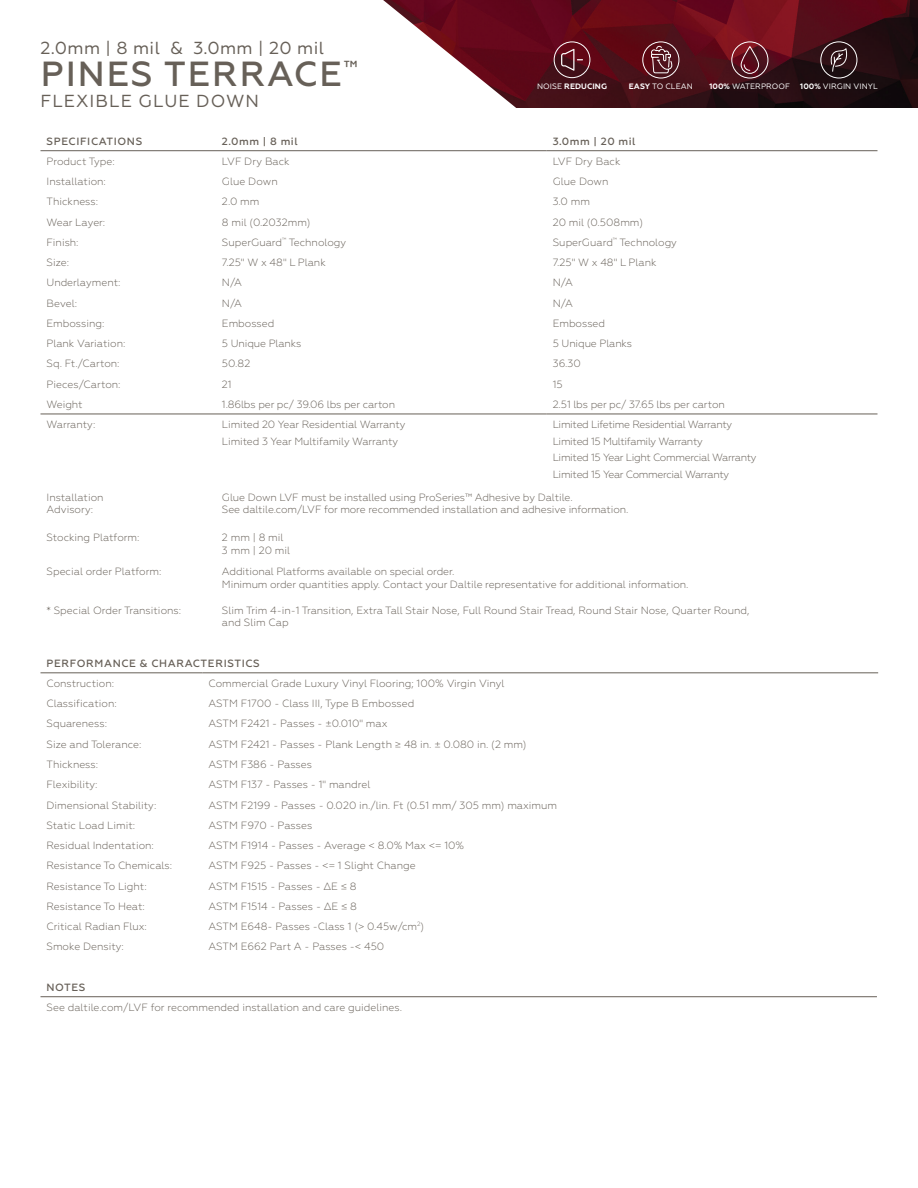
<style>
.page{position:relative;width:918px;height:1188px;background:#fff}
.page>*{position:absolute;margin:0;border:0;box-sizing:border-box;transform-origin:0 0}
.t1{font:500 34.8px "Geometria";letter-spacing:.055em;color:#676058}
.t2{font:17.4px "Geometria";letter-spacing:.025em;color:#676058}
.t3{font:17.4px "Geometria";letter-spacing:.06em;color:#676058}
.t4{font:300 10.5px/12.6px "Geometria";color:#676058}
.t5{font:300 10.5px/16.6px "Geometria";letter-spacing:-.03em;color:#676058}
.t6{font:500 10.5px "Geometria";letter-spacing:.06em;color:#676058}
.t7{font:7.8px "Geometria";letter-spacing:.01em;color:#fff}
.t8{font:700 7.8px "Geometria";letter-spacing:.01em;color:#fff}
.s1{font-weight:400}
.s2{font-weight:700}
</style>
<div class="page">
<img style="left:383px;top:0;width:535px;height:108px">
<hr style="left:40px;top:150px;width:176px;height:1px;background:#676058">
<hr style="left:216px;top:150px;width:331px;height:1px;background:#676058">
<hr style="left:547px;top:150px;width:331px;height:1px;background:#676058">
<hr style="left:40px;top:414px;width:176px;height:1px;background:#676058">
<hr style="left:216px;top:414px;width:331px;height:1px;background:#676058">
<hr style="left:547px;top:414px;width:331px;height:1px;background:#676058">
<hr style="left:40px;top:672px;width:162px;height:1px;background:#676058">
<hr style="left:202px;top:672px;width:676px;height:1px;background:#676058">
<hr style="left:40px;top:996px;width:837px;height:1px;background:#676058">
<div style="left:554px;top:41px;width:36px;height:37px;border:1px solid #fff;border-radius:50%"></div>
<svg style="left:561px;top:49px;width:22px;height:22px"></svg>
<svg style="left:740px;top:47px;width:20px;height:27px"></svg>
<div style="left:731px;top:41px;width:37px;height:37px;border:1px solid #fff;border-radius:50%"></div>
<div style="left:642px;top:41px;width:37px;height:37px;border:1px solid #fff;border-radius:50%"></div>
<svg style="left:651px;top:0;width:21px;height:74px;background:#6b2731"></svg>
<div style="left:820px;top:41px;width:37px;height:37px;border:1px solid #fff;border-radius:50%"></div>
<svg style="left:830px;top:49px;width:21px;height:23px"></svg>
<h2 class="t2" style="left:40px;top:38px;width:285px">2.0mm | 8 mil &amp; 3.0mm | 20 mil</h2>
<h1 class="t1" style="left:41px;top:54px;width:319px">PINES TERRACE<sup>™</sup></h1>
<h2 class="t3" style="left:41px;top:91px;width:220px">FLEXIBLE GLUE DOWN</h2>
<p class="t6" style="left:47px;top:135px;width:97px">SPECIFICATIONS</p>
<p class="t6" style="left:222px;top:135px;width:77px">2.0mm | 8 mil</p>
<p class="t6" style="left:553px;top:135px;width:84px">3.0mm | 20 mil</p>
<p class="t4" style="left:46px;top:155px;width:70px">Product Type:</p>
<p class="t4" style="left:222px;top:155px;width:69px">LVF Dry Back</p>
<p class="t4" style="left:553px;top:155px;width:69px">LVF Dry Back</p>
<p class="t4" style="left:46px;top:175px;width:61px">Installation:</p>
<p class="t4" style="left:222px;top:175px;width:57px">Glue Down</p>
<p class="t4" style="left:553px;top:175px;width:57px">Glue Down</p>
<p class="t4" style="left:46px;top:195px;width:53px">Thickness:</p>
<p class="t4" style="left:222px;top:195px;width:39px">2.0 mm</p>
<p class="t4" style="left:553px;top:195px;width:39px">3.0 mm</p>
<p class="t4" style="left:46px;top:216px;width:60px">Wear Layer:</p>
<p class="t4" style="left:222px;top:216px;width:90px">8 mil (0.2032mm)</p>
<p class="t4" style="left:553px;top:216px;width:92px">20 mil (0.508mm)</p>
<p class="t4" style="left:46px;top:236px;width:34px">Finish:</p>
<p class="t4" style="left:222px;top:236px;width:126px">SuperGuard<sup>™</sup> Technology</p>
<p class="t4" style="left:553px;top:236px;width:126px">SuperGuard<sup>™</sup> Technology</p>
<p class="t4" style="left:46px;top:256px;width:24px">Size:</p>
<p class="t4" style="left:222px;top:256px;width:105px">7.25" W x 48" L Plank</p>
<p class="t4" style="left:553px;top:256px;width:105px">7.25" W x 48" L Plank</p>
<p class="t4" style="left:46px;top:276px;width:76px">Underlayment:</p>
<p class="t4" style="left:222px;top:276px;width:22px">N/A</p>
<p class="t4" style="left:553px;top:276px;width:22px">N/A</p>
<p class="t4" style="left:46px;top:297px;width:32px">Bevel:</p>
<p class="t4" style="left:222px;top:297px;width:22px">N/A</p>
<p class="t4" style="left:553px;top:297px;width:22px">N/A</p>
<p class="t4" style="left:46px;top:317px;width:59px">Embossing:</p>
<p class="t4" style="left:222px;top:317px;width:54px">Embossed</p>
<p class="t4" style="left:553px;top:317px;width:54px">Embossed</p>
<p class="t4" style="left:46px;top:337px;width:80px">Plank Variation:</p>
<p class="t4" style="left:222px;top:337px;width:81px">5 Unique Planks</p>
<p class="t4" style="left:553px;top:337px;width:81px">5 Unique Planks</p>
<p class="t4" style="left:46px;top:357px;width:75px">Sq. Ft./Carton:</p>
<p class="t4" style="left:222px;top:357px;width:30px">50.82</p>
<p class="t4" style="left:553px;top:357px;width:30px">36.30</p>
<p class="t4" style="left:46px;top:378px;width:76px">Pieces/Carton:</p>
<p class="t4" style="left:222px;top:378px;width:11px">21</p>
<p class="t4" style="left:553px;top:378px;width:11px">15</p>
<p class="t4" style="left:46px;top:398px;width:38px">Weight</p>
<p class="t4" style="left:222px;top:398px;width:175px">1.86lbs per pc/ 39.06 lbs per carton</p>
<p class="t4" style="left:553px;top:398px;width:173px">2.51 lbs per pc/ 37.65 lbs per carton</p>
<p class="t4" style="left:46px;top:418px;width:50px">Warranty:</p>
<p class="t4" style="left:222px;top:416px;width:185px;line-height:16.6px">Limited 20 Year Residential Warranty<br>Limited 3 Year Multifamily Warranty</p>
<p class="t5" style="left:553px;top:416px;width:205px">Limited Lifetime Residential Warranty Limited 15 Multifamily Warranty<br>Limited 15 Year Light Commercial Warranty Limited 15 Year Commercial Warranty</p>
<p class="t4" style="left:46px;top:491px;width:59px">Installation<br>Advisory:</p>
<p class="t4" style="left:222px;top:491px;width:408px">Glue Down LVF must be installed using ProSeries™ Adhesive by Daltile.<br>See daltile.com/LVF for more recommended installation and adhesive information.</p>
<p class="t4" style="left:46px;top:531px;width:94px">Stocking Platform:</p>
<p class="t4" style="left:222px;top:531px;width:70px">2 mm | 8 mil<br>3 mm | 20 mil</p>
<p class="t4" style="left:46px;top:565px;width:116px">Special order Platform:</p>
<p class="t4" style="left:222px;top:565px;width:468px">Additional Platforms available on special order.<br>Minimum order quantities apply. Contact your Daltile representative for additional information.</p>
<p class="t4" style="left:46px;top:604px;width:136px">* Special Order Transitions:</p>
<p class="t4" style="left:222px;top:604px;width:529px">Slim Trim 4-in-1 Transition, Extra Tall Stair Nose, Full Round Stair Tread, Round Stair Nose, Quarter Round, and Slim Cap</p>
<p class="t6" style="left:47px;top:657px;width:215px">PERFORMANCE &amp; CHARACTERISTICS</p>
<p class="t4" style="left:46px;top:677px;width:69px">Construction:</p>
<p class="t4" style="left:209px;top:677px;width:297px">Commercial Grade Luxury Vinyl Flooring; 100% Virgin Vinyl</p>
<p class="t4" style="left:46px;top:697px;width:72px">Classification:</p>
<p class="t4" style="left:209px;top:697px;width:207px">ASTM F1700 - Class III, Type B Embossed</p>
<p class="t4" style="left:46px;top:717px;width:62px">Squareness:</p>
<p class="t4" style="left:209px;top:717px;width:180px">ASTM F2421 - Passes - ±0.010" max</p>
<p class="t4" style="left:46px;top:738px;width:96px">Size and Tolerance:</p>
<p class="t4" style="left:209px;top:738px;width:319px">ASTM F2421 - Passes - Plank Length ≥ 48 in. ± 0.080 in. (2 mm)</p>
<p class="t4" style="left:46px;top:758px;width:53px">Thickness:</p>
<p class="t4" style="left:209px;top:758px;width:105px">ASTM F386 - Passes</p>
<p class="t4" style="left:46px;top:778px;width:53px">Flexibility:</p>
<p class="t4" style="left:209px;top:778px;width:163px">ASTM F137 - Passes - 1" mandrel</p>
<p class="t4" style="left:46px;top:799px;width:111px">Dimensional Stability:</p>
<p class="t4" style="left:209px;top:799px;width:350px">ASTM F2199 - Passes - 0.020 in./lin. Ft (0.51 mm/ 305 mm) maximum</p>
<p class="t4" style="left:46px;top:819px;width:90px">Static Load Limit:</p>
<p class="t4" style="left:209px;top:819px;width:105px">ASTM F970 - Passes</p>
<p class="t4" style="left:46px;top:839px;width:109px">Residual Indentation:</p>
<p class="t4" style="left:209px;top:839px;width:257px">ASTM F1914 - Passes - Average &lt; 8.0% Max &lt;= 10%</p>
<p class="t4" style="left:46px;top:859px;width:127px">Resistance To Chemicals:</p>
<p class="t4" style="left:209px;top:859px;width:209px">ASTM F925 - Passes - &lt;= 1 Slight Change</p>
<p class="t4" style="left:46px;top:880px;width:102px">Resistance To Light:</p>
<p class="t4" style="left:209px;top:880px;width:150px">ASTM F1515 - Passes - ΔE ≤ 8</p>
<p class="t4" style="left:46px;top:900px;width:100px">Resistance To Heat:</p>
<p class="t4" style="left:209px;top:900px;width:150px">ASTM F1514 - Passes - ΔE ≤ 8</p>
<p class="t4" style="left:46px;top:920px;width:102px">Critical Radian Flux:</p>
<p class="t4" style="left:209px;top:920px;width:217px">ASTM E648- Passes -Class 1 (&gt; 0.45w/cm<sup>2</sup>)</p>
<p class="t4" style="left:46px;top:940px;width:79px">Smoke Density:</p>
<p class="t4" style="left:209px;top:940px;width:177px">ASTM E662 Part A - Passes -&lt; 450</p>
<p class="t6" style="left:47px;top:981px;width:40px">NOTES</p>
<p class="t4" style="left:46px;top:1001px;width:357px">See daltile.com/LVF for recommended installation and care guidelines.</p>
<p class="t8" style="left:537px;top:81px;width:72px"><span class="s1">NOISE</span> REDUCING</p>
<p class="t7" style="left:629px;top:81px;width:65px"><span class="s2">EASY</span> TO CLEAN</p>
<p class="t7" style="left:710px;top:81px;width:82px"><span class="s2">100%</span> WATERPROOF</p>
<p class="t7" style="left:800px;top:81px;width:79px"><span class="s2">100%</span> VIRGIN VINYL</p>
</div>
